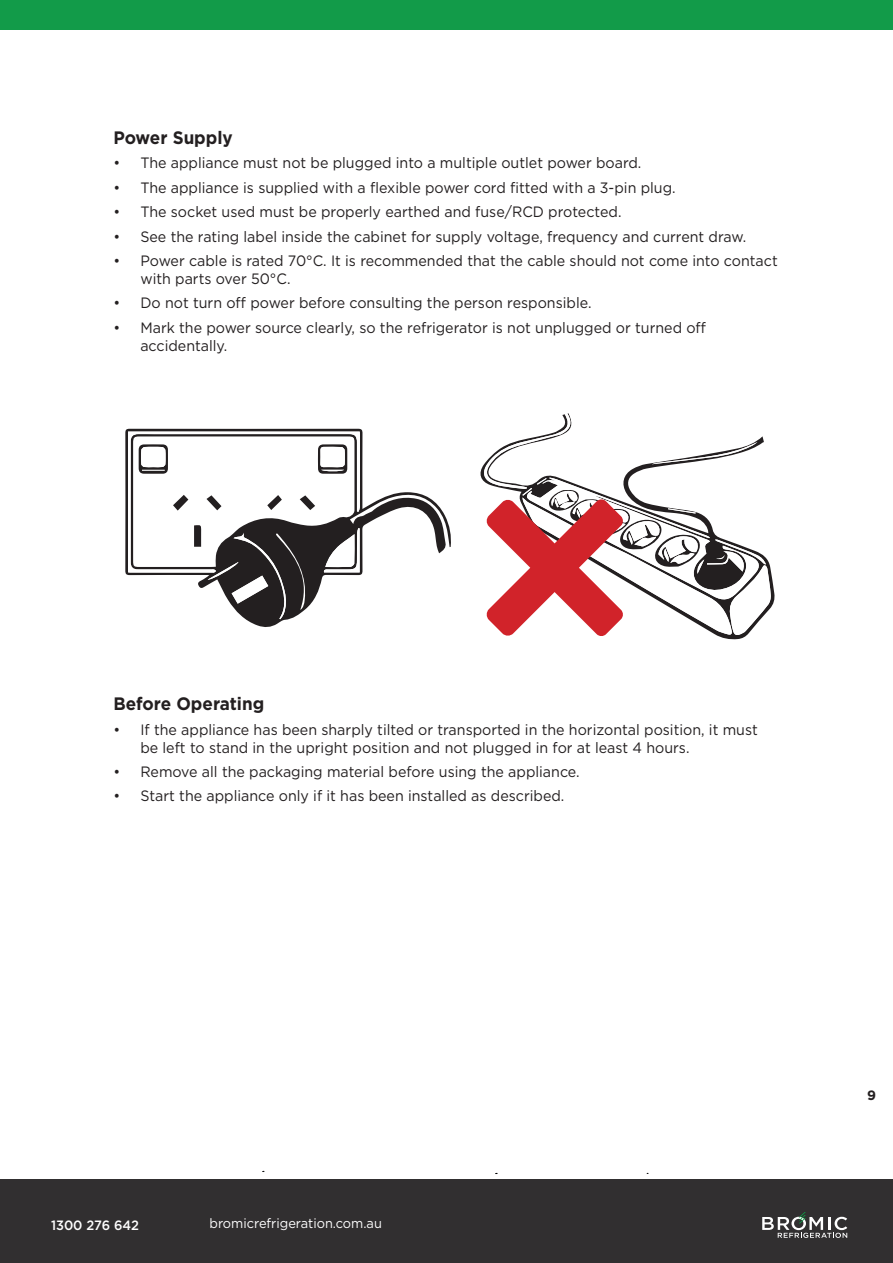
<style>
.page{position:relative;width:893px;height:1263px;background:#fff}
.page>*{position:absolute;margin:0;border:0;box-sizing:border-box;transform-origin:0 0}
.t1{font:700 18px "Gotham";color:#231f20;scale:.95 1}
.t2{font:15px/18px "Gotham";color:#231f20;scale:.95 1}
.t3{font:13.5px "Gotham";color:#fff;scale:.95 1}
.t4{font:500 13.5px "Gotham";color:#fff;scale:.95 1}
.t5{font:700 13.5px "Gotham";color:#231f20}
</style>
<div class="page">
<div style="left:0;top:1179px;width:893px;height:84px;background:#312f30"></div>
<div style="left:0;top:0;width:893px;height:30px;background:#129b49"></div>
<svg style="left:762px;top:1212px;width:85px;height:26px"></svg>
<svg style="left:480px;top:413px;width:295px;height:227px"></svg>
<svg style="left:125px;top:429px;width:326px;height:198px"></svg>
<svg style="left:128px;top:432px;width:232px;height:187px"></svg>
<p class="t1" style="left:113px;top:126px;width:127px">Power Supply</p>
<p class="t2" style="left:113px;top:154px;width:557px">• The appliance must not be plugged into a multiple outlet power board.</p>
<p class="t2" style="left:113px;top:178px;width:593px">• The appliance is supplied with a flexible power cord fitted with a 3-pin plug.</p>
<p class="t2" style="left:113px;top:203px;width:536px">• The socket used must be properly earthed and fuse/RCD protected.</p>
<p class="t2" style="left:113px;top:227px;width:668px">• See the rating label inside the cabinet for supply voltage, frequency and current draw.</p>
<p class="t2" style="left:140px;top:251px;width:672px;text-indent:-27px">• Power cable is rated 70°C. It is recommended that the cable should not come into contact with parts over 50°C.</p>
<p class="t2" style="left:113px;top:294px;width:505px">• Do not turn off power before consulting the person responsible.</p>
<p class="t2" style="left:140px;top:318px;width:597px;text-indent:-27px">• Mark the power source clearly, so the refrigerator is not unplugged or turned off accidentally.</p>
<p class="t1" style="left:113px;top:692px;width:160px">Before Operating</p>
<p class="t2" style="left:140px;top:720px;width:651px;text-indent:-27px">• If the appliance has been sharply tilted or transported in the horizontal position, it must be left to stand in the upright position and not plugged in for at least 4 hours.</p>
<p class="t2" style="left:113px;top:762px;width:492px">• Remove all the packaging material before using the appliance.</p>
<p class="t2" style="left:113px;top:787px;width:476px">• Start the appliance only if it has been installed as described.</p>
<p class="t4" style="left:51px;top:1216px;width:94px">1300 276 642</p>
<p class="t3" style="left:209px;top:1215px;width:183px">bromicrefrigeration.com.au</p>
<p class="t5" style="left:867px;top:1086px;width:10px">9</p>
</div>
